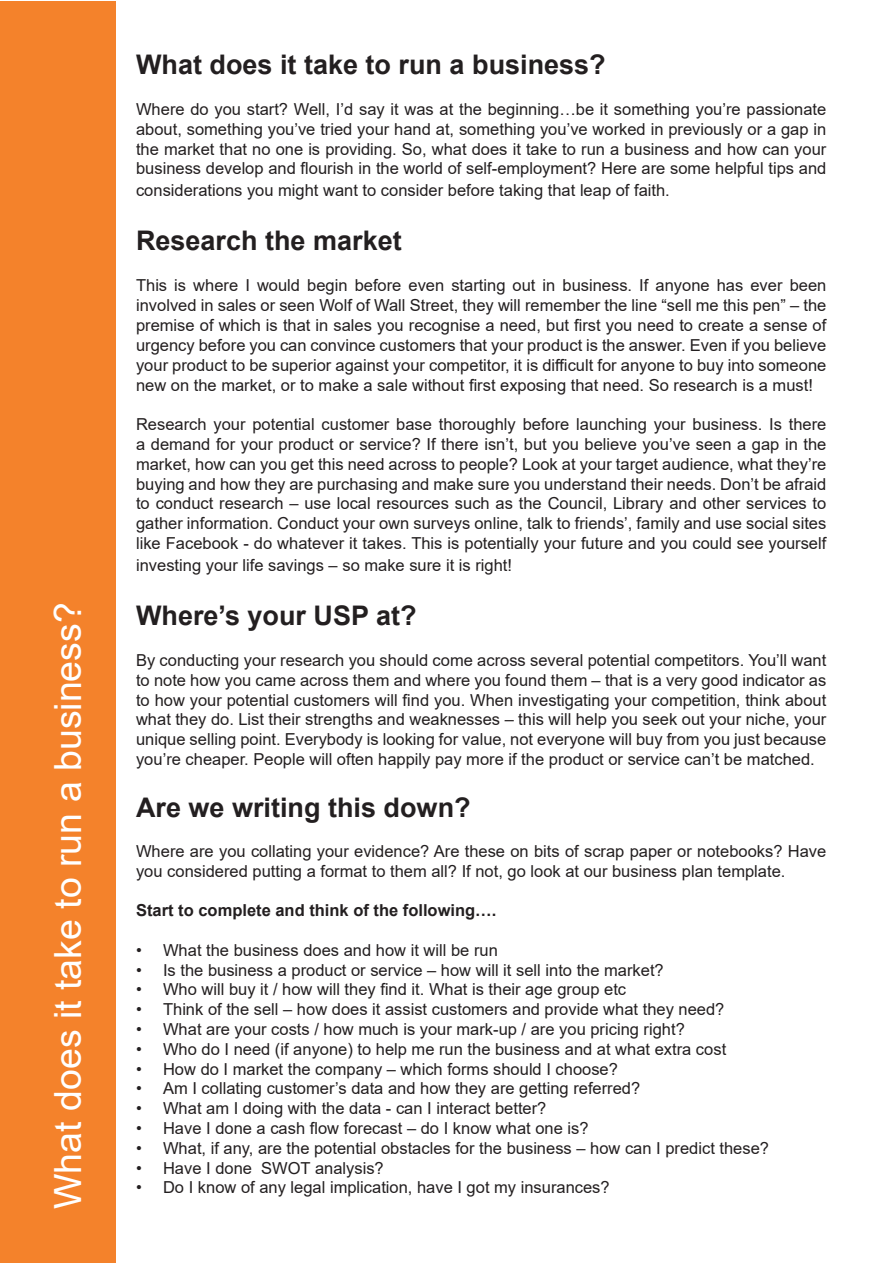
<style>
.page{position:relative;width:893px;height:1263px;background:#fff}
.page>*{position:absolute;margin:0;border:0;box-sizing:border-box;transform-origin:0 0}
.t1{font:37.5px "Arial";color:#fff}
.t2{font:700 27px "Arial";color:#231f20}
.t3{font:16.5px/19.8px "Arial";color:#231f20;text-align:justify}
.t4{font:700 16.5px "Arial";color:#231f20}
</style>
<div class="page">
<div style="left:0;top:1px;width:116px;height:1261px;background:#f4822b"></div>
<p class="t1" style="left:42px;top:1209px;width:608px;rotate:-90deg">What does it take to run a business?</p>
<p class="t2" style="left:136px;top:45px;width:471px">What does it take to run a business?</p>
<p class="t3" style="left:136px;top:99px;width:692px">Where do you start? Well, I’d say it was at the beginning…be it something you’re passionate about, something you’ve tried your hand at, something you’ve worked in previously or a gap in the market that no one is providing. So, what does it take to run a business and how can your business develop and flourish in the world of self-employment? Here are some helpful tips and</p>
<p class="t3" style="left:136px;top:180px;width:535px">considerations you might want to consider before taking that leap of faith.</p>
<p class="t2" style="left:136px;top:222px;width:267px">Research the market</p>
<p class="t3" style="left:136px;top:276px;width:692px">This is where I would begin before even starting out in business. If anyone has ever been involved in sales or seen Wolf of Wall Street, they will remember the line “sell me this pen” – the premise of which is that in sales you recognise a need, but first you need to create a sense of urgency before you can convince customers that your product is the answer. Even if you believe your product to be superior against your competitor, it is difficult for anyone to buy into someone new on the market, or to make a sale without first exposing that need. So research is a must!</p>
<p class="t3" style="left:136px;top:414px;width:692px">Research your potential customer base thoroughly before launching your business. Is there a demand for your product or service? If there isn’t, but you believe you’ve seen a gap in the market, how can you get this need across to people? Look at your target audience, what they’re buying and how they are purchasing and make sure you understand their needs. Don’t be afraid to conduct research – use local resources such as the Council, Library and other services to gather information. Conduct your own surveys online, talk to friends’, family and use social sites like Facebook - do whatever it takes. This is potentially your future and you could see yourself</p>
<p class="t3" style="left:136px;top:555px;width:377px">investing your life savings – so make sure it is right!</p>
<p class="t2" style="left:136px;top:596px;width:282px">Where’s your USP at?</p>
<p class="t3" style="left:136px;top:650px;width:692px">By conducting your research you should come across several potential competitors. You’ll want to note how you came across them and where you found them – that is a very good indicator as to how your potential customers will find you. When investigating your competition, think about what they do. List their strengths and weaknesses – this will help you seek out your niche, your unique selling point. Everybody is looking for value, not everyone will buy from you just because you’re cheaper. People will often happily pay more if the product or service can’t be matched.</p>
<p class="t2" style="left:136px;top:789px;width:336px">Are we writing this down?</p>
<p class="t3" style="left:136px;top:841px;width:692px">Where are you collating your evidence? Are these on bits of scrap paper or notebooks? Have you considered putting a format to them all? If not, go look at our business plan template.</p>
<p class="t4" style="left:136px;top:899px;width:362px">Start to complete and think of the following….</p>
<p class="t3" style="left:136px;top:940px;width:363px">• What the business does and how it will be run</p>
<p class="t3" style="left:136px;top:960px;width:529px">• Is the business a product or service – how will it sell into the market?</p>
<p class="t3" style="left:136px;top:979px;width:492px">• Who will buy it / how will they find it. What is their age group etc</p>
<p class="t3" style="left:136px;top:999px;width:590px">• Think of the sell – how does it assist customers and provide what they need?</p>
<p class="t3" style="left:136px;top:1019px;width:550px">• What are your costs / how much is your mark-up / are you pricing right?</p>
<p class="t3" style="left:136px;top:1039px;width:592px">• Who do I need (if anyone) to help me run the business and at what extra cost</p>
<p class="t3" style="left:136px;top:1059px;width:483px">• How do I market the company – which forms should I choose?</p>
<p class="t3" style="left:136px;top:1078px;width:506px">• Am I collating customer’s data and how they are getting referred?</p>
<p class="t3" style="left:136px;top:1098px;width:412px">• What am I doing with the data - can I interact better?</p>
<p class="t3" style="left:136px;top:1118px;width:454px">• Have I done a cash flow forecast – do I know what one is?</p>
<p class="t3" style="left:136px;top:1138px;width:634px">• What, if any, are the potential obstacles for the business – how can I predict these?</p>
<p class="t3" style="left:136px;top:1158px;width:249px">• Have I done SWOT analysis?</p>
<p class="t3" style="left:136px;top:1177px;width:475px">• Do I know of any legal implication, have I got my insurances?</p>
</div>
